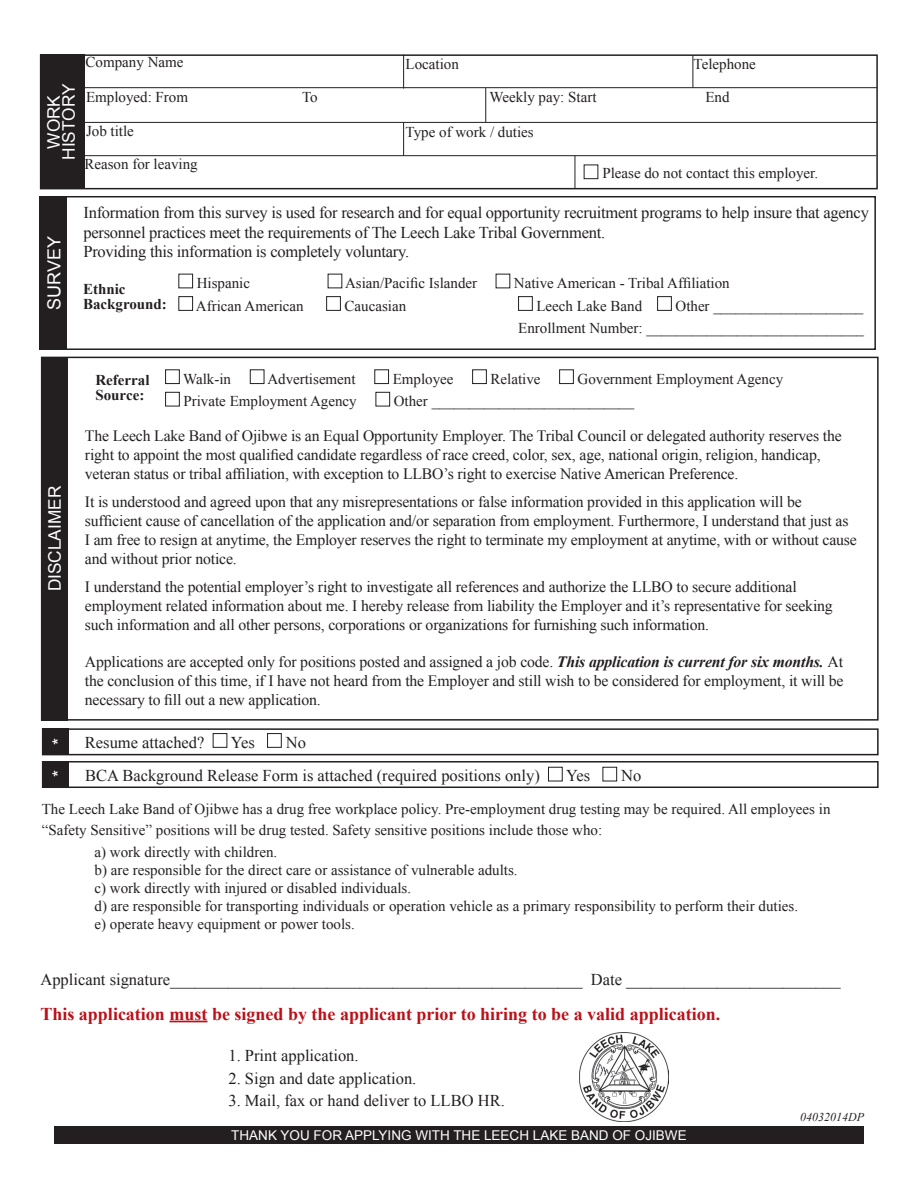
<style>
.page{position:relative;width:918px;height:1188px;background:#fff}
.page>*{position:absolute;margin:0;border:0;box-sizing:border-box;transform-origin:0 0}
.t1{font:700 18px "Times New Roman";color:#bb1018}
.t2{font:18px "Arial";color:#fff}
.t3{font:17.25px "Arial";color:#fff}
.t4{font:16.5px/19.8px "Times New Roman";letter-spacing:-.015em;color:#231f20}
.t5{font:15.75px/18.9px "Times New Roman";letter-spacing:-.01em;color:#231f20}
.t6{font:15px/21px "Times New Roman";color:#231f20}
.t7{font:700 15px/15px "Times New Roman";color:#231f20}
.t8{font:13.5px "Arial";color:#fff}
.t9{font:italic 12px "Times New Roman";color:#231f20}
.s1{font-weight:700;font-style:italic}
</style>
<div class="page">
<hr style="left:170px;top:1021px;width:38px;height:1px;background:#bb1018">
<div style="left:54px;top:1126px;width:810px;height:18px;background:#231f20"></div>
<div style="left:41px;top:357px;width:27px;height:364px;background:#231f20"></div>
<div style="left:165px;top:369px;width:15px;height:15px;border:1px solid #231f20"></div>
<div style="left:250px;top:369px;width:14px;height:15px;border:1px solid #231f20"></div>
<div style="left:374px;top:369px;width:15px;height:15px;border:1px solid #231f20"></div>
<div style="left:472px;top:369px;width:15px;height:15px;border:1px solid #231f20"></div>
<div style="left:559px;top:369px;width:15px;height:15px;border:1px solid #231f20"></div>
<div style="left:165px;top:392px;width:15px;height:14px;border:1px solid #231f20"></div>
<div style="left:376px;top:392px;width:14px;height:14px;border:1px solid #231f20"></div>
<img style="left:579px;top:1032px;width:89px;height:89px">
<div style="left:42px;top:761px;width:837px;height:27px;border:2px solid #231f20"></div>
<div style="left:42px;top:761px;width:27px;height:26px;background:#231f20"></div>
<div style="left:548px;top:767px;width:15px;height:14px;border:1px solid #231f20"></div>
<div style="left:603px;top:767px;width:14px;height:14px;border:1px solid #231f20"></div>
<div style="left:40px;top:196px;width:836px;height:154px;border:2px solid #231f20"></div>
<div style="left:40px;top:196px;width:27px;height:154px;background:#231f20"></div>
<div style="left:178px;top:274px;width:15px;height:14px;border:1px solid #231f20"></div>
<div style="left:178px;top:296px;width:15px;height:15px;border:1px solid #231f20"></div>
<div style="left:326px;top:296px;width:15px;height:15px;border:1px solid #231f20"></div>
<div style="left:518px;top:296px;width:15px;height:15px;border:1px solid #231f20"></div>
<div style="left:657px;top:296px;width:15px;height:15px;border:1px solid #231f20"></div>
<div style="left:213px;top:733px;width:14px;height:15px;border:1px solid #231f20"></div>
<div style="left:267px;top:733px;width:15px;height:15px;border:1px solid #231f20"></div>
<div style="left:42px;top:728px;width:837px;height:27px;border:2px solid #231f20"></div>
<div style="left:42px;top:728px;width:27px;height:26px;background:#231f20"></div>
<div style="left:40px;top:54px;width:838px;height:135px;border:2px solid #231f20"></div>
<hr style="left:693px;top:56px;width:1px;height:32px;background:#231f20">
<div style="left:584px;top:165px;width:14px;height:14px;border:1px solid #231f20"></div>
<hr style="left:82px;top:87px;width:795px;height:1px;background:#231f20">
<hr style="left:82px;top:122px;width:795px;height:1px;background:#231f20">
<hr style="left:84px;top:155px;width:792px;height:1px;background:#231f20">
<hr style="left:485px;top:88px;width:1px;height:34px;background:#231f20">
<hr style="left:575px;top:156px;width:1px;height:33px;background:#231f20">
<hr style="left:403px;top:122px;width:1px;height:34px;background:#231f20">
<div style="left:40px;top:55px;width:44px;height:134px;background:#231f20"></div>
<hr style="left:403px;top:55px;width:1px;height:34px;background:#231f20">
<p class="t3" style="left:43px;top:149px;width:55px;rotate:-90deg">WORK</p>
<p class="t3" style="left:58px;top:160px;width:78px;rotate:-90deg">HISTORY</p>
<p class="t6" style="left:86px;top:52px;width:99px">Company Name</p>
<p class="t6" style="left:406px;top:53px;width:55px">Location</p>
<p class="t6" style="left:694px;top:53px;width:64px">Telephone</p>
<p class="t6" style="left:86px;top:86px;width:104px">Employed: From</p>
<p class="t6" style="left:302px;top:86px;width:17px">To</p>
<p class="t6" style="left:489px;top:86px;width:109px">Weekly pay: Start</p>
<p class="t6" style="left:705px;top:86px;width:26px">End</p>
<p class="t6" style="left:86px;top:120px;width:49px">Job title</p>
<p class="t6" style="left:406px;top:121px;width:130px">Type of work / duties</p>
<p class="t6" style="left:85px;top:154px;width:115px">Reason for leaving</p>
<p class="t6" style="left:602px;top:162px;width:217px">Please do not contact this employer.</p>
<p class="t2" style="left:42px;top:310px;width:75px;rotate:-90deg">SURVEY</p>
<p class="t4" style="left:83px;top:202px;width:787px">Information from this survey is used for research and for equal opportunity recruitment programs to help insure that agency personnel practices meet the requirements of The Leech Lake Tribal Government.</p>
<p class="t4" style="left:83px;top:242px;width:327px">Providing this information is completely voluntary.</p>
<p class="t6" style="left:197px;top:273px;width:55px">Hispanic</p>
<p class="t6" style="left:345px;top:273px;width:134px">Asian/Pacific Islander</p>
<p class="t6" style="left:196px;top:295px;width:109px">African American</p>
<p class="t6" style="left:345px;top:295px;width:63px">Caucasian</p>
<p class="t6" style="left:514px;top:273px;width:217px">Native American - Tribal Affiliation</p>
<p class="t6" style="left:536px;top:295px;width:107px">Leech Lake Band</p>
<p class="t6" style="left:676px;top:295px;width:189px">Other ____________________</p>
<p class="t6" style="left:518px;top:318px;width:347px">Enrollment Number: _____________________________</p>
<p class="t7" style="left:83px;top:281px;width:85px">Ethnic<br>Background:</p>
<p class="t3" style="left:43px;top:591px;width:107px;rotate:-90deg">DISCLAIMER</p>
<p class="t7" style="left:95px;top:372px;width:56px">Referral<br>Source:</p>
<p class="t6" style="left:183px;top:368px;width:49px">Walk-in</p>
<p class="t6" style="left:267px;top:368px;width:90px">Advertisement</p>
<p class="t6" style="left:393px;top:368px;width:62px">Employee</p>
<p class="t6" style="left:491px;top:368px;width:51px">Relative</p>
<p class="t6" style="left:578px;top:368px;width:207px">Government Employment Agency</p>
<p class="t6" style="left:183px;top:391px;width:175px">Private Employment Agency</p>
<p class="t6" style="left:394px;top:391px;width:242px">Other ___________________________</p>
<p class="t5" style="left:85px;top:427px;width:758px">The Leech Lake Band of Ojibwe is an Equal Opportunity Employer. The Tribal Council or delegated authority reserves the right to appoint the most qualified candidate regardless of race creed, color, sex, age, national origin, religion, handicap, veteran status or tribal affiliation, with exception to LLBO’s right to exercise Native American Preference.</p>
<p class="t5" style="left:85px;top:492px;width:773px">It is understood and agreed upon that any misrepresentations or false information provided in this application will be sufficient cause of cancellation of the application and/or separation from employment. Furthermore, I understand that just as I am free to resign at anytime, the Employer reserves the right to terminate my employment at anytime, with or without cause and without prior notice.</p>
<p class="t5" style="left:85px;top:577px;width:749px">I understand the potential employer’s right to investigate all references and authorize the LLBO to secure additional employment related information about me. I hereby release from liability the Employer and it’s representative for seeking such information and all other persons, corporations or organizations for furnishing such information.</p>
<p class="t5" style="left:85px;top:652px;width:760px;text-align:justify">Applications are accepted only for positions posted and assigned a job code. <span class="s1">This application is current for six months.</span> At the conclusion of this time, if I have not heard from the Employer and still wish to be considered for employment, it will be necessary to fill out a new application.</p>
<p class="t2" style="left:47px;top:745px;width:9px;rotate:-90deg">*</p>
<p class="t4" style="left:85px;top:732px;width:121px">Resume attached?</p>
<p class="t4" style="left:231px;top:732px;width:26px">Yes</p>
<p class="t4" style="left:286px;top:732px;width:22px">No</p>
<p class="t2" style="left:47px;top:777px;width:9px;rotate:-90deg">*</p>
<p class="t4" style="left:85px;top:766px;width:456px">BCA Background Release Form is attached (required positions only)</p>
<p class="t4" style="left:566px;top:766px;width:26px">Yes</p>
<p class="t4" style="left:621px;top:766px;width:22px">No</p>
<p class="t6" style="left:42px;top:798px;width:790px">The Leech Lake Band of Ojibwe has a drug free workplace policy. Pre-employment drug testing may be required. All employees in “Safety Sensitive” positions will be drug tested. Safety sensitive positions include those who:</p>
<p class="t6" style="left:94px;top:842px;width:184px">a) work directly with children.</p>
<p class="t6" style="left:94px;top:860px;width:425px">b) are responsible for the direct care or assistance of vulnerable adults.</p>
<p class="t6" style="left:94px;top:878px;width:318px">c) work directly with injured or disabled individuals.</p>
<p class="t6" style="left:94px;top:896px;width:705px">d) are responsible for transporting individuals or operation vehicle as a primary responsibility to perform their duties.</p>
<p class="t6" style="left:94px;top:914px;width:262px">e) operate heavy equipment or power tools.</p>
<p class="t4" style="left:40px;top:970px;width:802px">Applicant signature__________________________________________________ Date __________________________</p>
<p class="t1" style="left:40px;top:1001px;width:681px">This application must be signed by the applicant prior to hiring to be a valid application.</p>
<p class="t4" style="left:228px;top:1045px;width:132px">1. Print application.</p>
<p class="t4" style="left:228px;top:1068px;width:189px">2. Sign and date application.</p>
<p class="t4" style="left:228px;top:1090px;width:278px">3. Mail, fax or hand deliver to LLBO HR.</p>
<p class="t8" style="left:231px;top:1126px;width:457px">THANK YOU FOR APPLYING WITH THE LEECH LAKE BAND OF OJIBWE</p>
<p class="t9" style="left:800px;top:1108px;width:65px">04032014DP</p>
</div>
